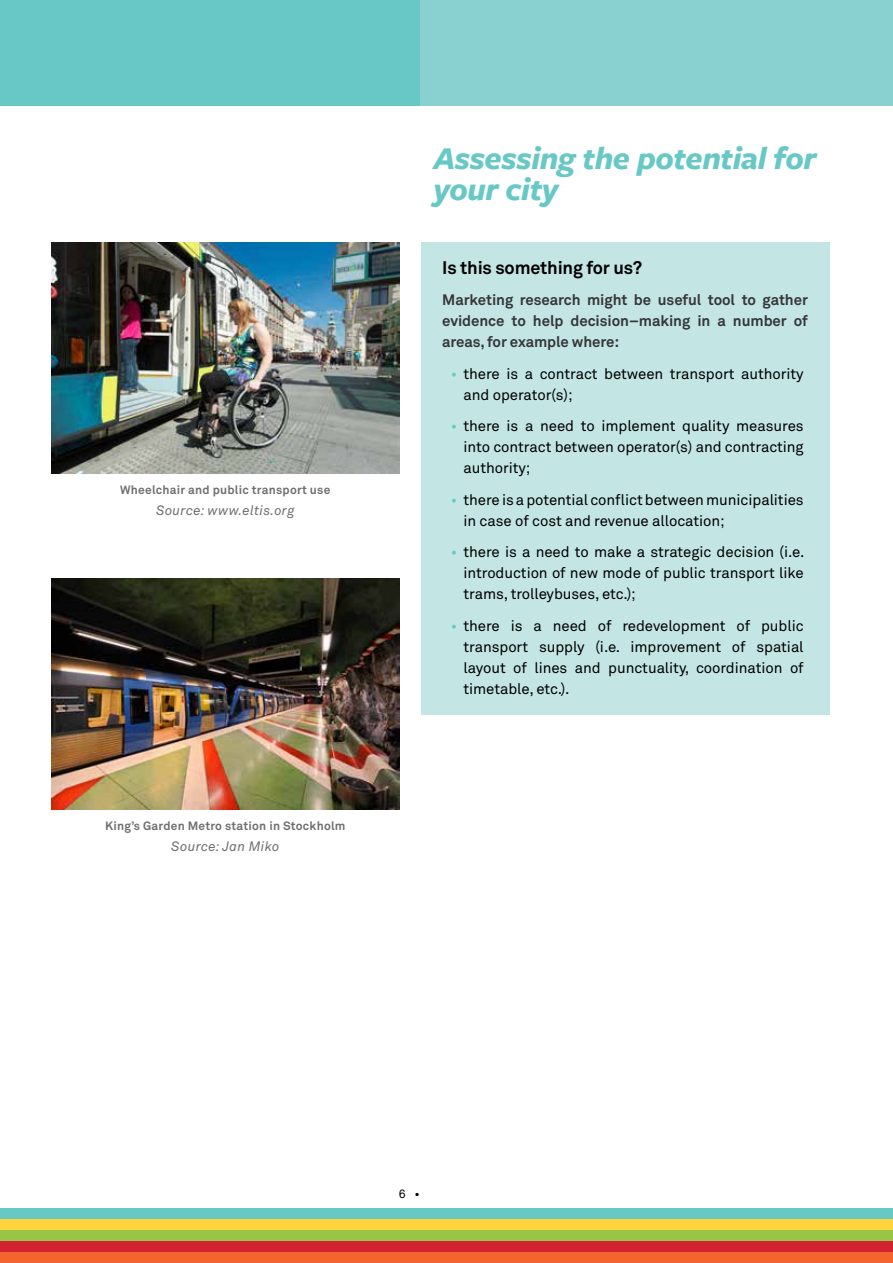
<style>
.page{position:relative;width:893px;height:1263px;background:#fff}
.page>*{position:absolute;margin:0;border:0;box-sizing:border-box;transform-origin:0 0}
.t1{font:italic 700 33px/31.5px "Freight Sans Pro";letter-spacing:-.01em;color:#68c8c6}
.t2{font:700 18px "Akkurat Pro";letter-spacing:-.01em;color:#000}
.t3{font:15px/21px "Akkurat Pro";letter-spacing:-.005em;color:#000;text-align:justify}
.t4{font:700 15px/21px "Akkurat Pro";letter-spacing:-.005em;color:#363638;text-align:justify}
.t5{font:italic 13.5px "Akkurat Pro";letter-spacing:.02em;color:#716e6f}
.t6{font:700 12px "Akkurat Pro";letter-spacing:.02em;color:#716e6f}
.t7{font:12px "Akkurat Mono";color:#000}
.s1{color:#68c8c6}
</style>
<div class="page">
<div style="left:0;top:1252px;width:893px;height:11px;background:#f26531"></div>
<div style="left:0;top:1241px;width:893px;height:11px;background:#d32330"></div>
<div style="left:0;top:1230px;width:893px;height:11px;background:#97c547"></div>
<div style="left:0;top:1219px;width:893px;height:11px;background:#fed43e"></div>
<div style="left:0;top:1208px;width:893px;height:11px;background:#68c8c6"></div>
<div style="left:0;top:0;width:421px;height:106px;background:#68c8c6"></div>
<div style="left:421px;top:0;width:472px;height:106px;background:#88d1d0"></div>
<div style="left:421px;top:242px;width:408px;height:473px;background:#c3e6e5"></div>
<img style="left:51px;top:242px;width:349px;height:231px">
<img style="left:51px;top:578px;width:349px;height:231px">
<p class="t6" style="left:120px;top:482px;width:212px">Wheelchair and public transport use</p>
<p class="t5" style="left:156px;top:502px;width:140px">Source: www.eltis.org</p>
<p class="t6" style="left:105px;top:818px;width:242px">King’s Garden Metro station in Stockholm</p>
<p class="t5" style="left:171px;top:838px;width:110px">Source: Jan Miko</p>
<h1 class="t1" style="left:434px;top:141px;width:385px">Assessing the potential for your city</h1>
<p class="t2" style="left:442px;top:256px;width:201px">Is this something for us?</p>
<p class="t4" style="left:442px;top:289px;width:367px">Marketing research might be useful tool to gather evidence to help decision–making in a number of areas, for example where:</p>
<p class="t3" style="left:463px;top:363px;width:342px;text-indent:-13px"><span class="s1">•</span> there is a contract between transport authority and operator(s);</p>
<p class="t3" style="left:463px;top:416px;width:342px;text-indent:-13px"><span class="s1">•</span> there is a need to implement quality measures into contract between operator(s) and contracting authority;</p>
<p class="t3" style="left:463px;top:489px;width:342px;text-indent:-13px"><span class="s1">•</span> there is a potential conflict between municipalities in case of cost and revenue allocation;</p>
<p class="t3" style="left:463px;top:542px;width:342px;text-indent:-13px"><span class="s1">•</span> there is a need to make a strategic decision (i.e. introduction of new mode of public transport like trams, trolleybuses, etc.);</p>
<p class="t3" style="left:463px;top:615px;width:342px;text-indent:-13px"><span class="s1">•</span> there is a need of redevelopment of public transport supply (i.e. improvement of spatial layout of lines and punctuality, coordination of timetable, etc.).</p>
<p class="t7" style="left:399px;top:1186px;width:24px">6 •</p>
</div>
